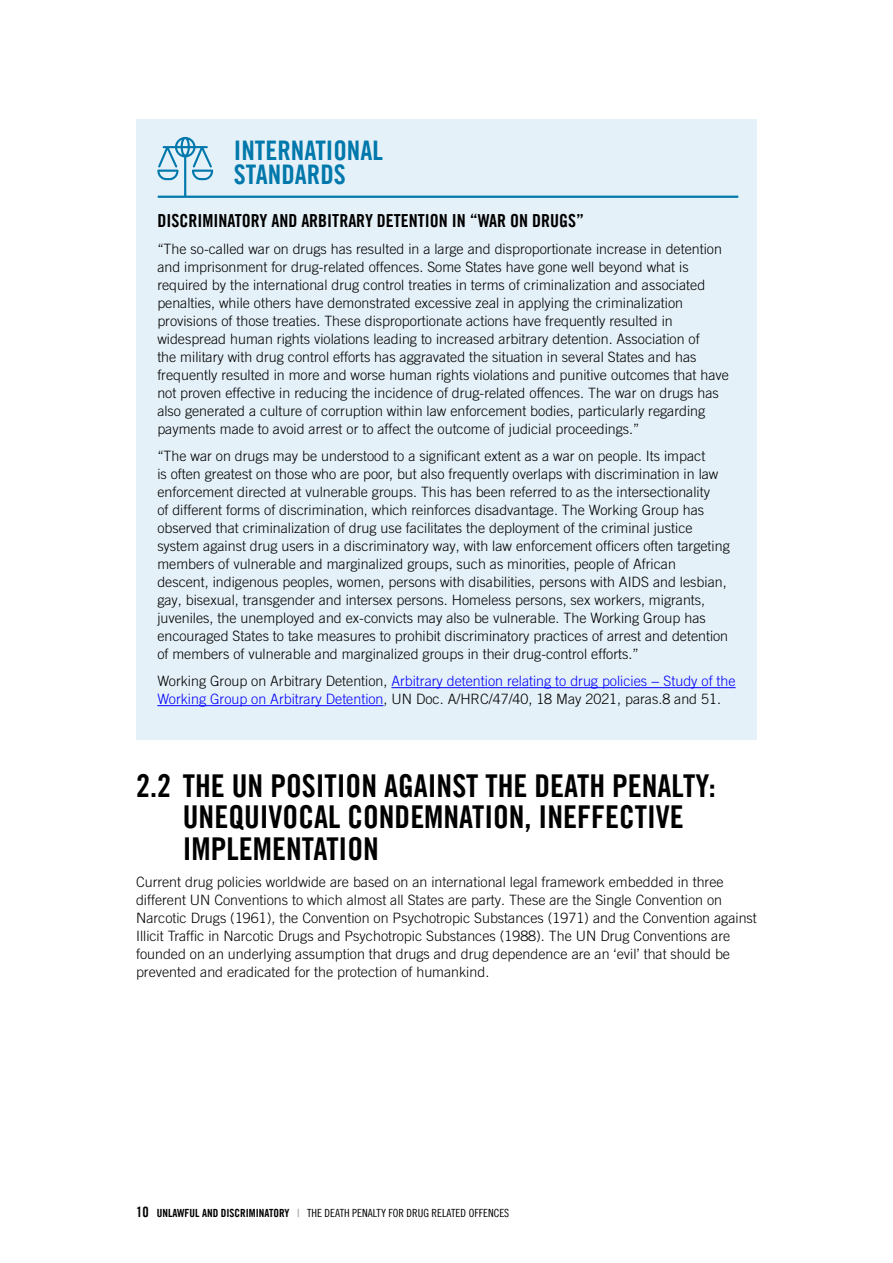
<style>
.page{position:relative;width:893px;height:1263px;background:#fff}
.page>*{position:absolute;margin:0;border:0;box-sizing:border-box;transform-origin:0 0}
.h2-3{font:31.5px/31.5px "Amnesty Trade Gothic Bd Cn 20";color:#000}
.body_text{font:27px/24px "Amnesty Trade Gothic Bd Cn 20";color:#0078ab}
.body_text-2{font:18px "Amnesty Trade Gothic Bd Cn 20";color:#000}
.body_text-3{font:300 14.25px/18px "Amnesty Trade Gothic";color:#000}
.body_text-4{font:300 14.25px/18px "Amnesty Trade Gothic";color:#00f}
.t1{font:11.25px "Amnesty Trade Gothic Cn 18";color:#000}
.s1{color:#000}
.s2{font-family:"Amnesty Trade Gothic Bd Cn 20";font-size:14.25px}
.s3{font-family:"Amnesty Trade Gothic Bd Cn 20"}
.s4{font-family:"Amnesty Trade Gothic Bd Cn 20";color:#a9aeb1}
</style>
<div class="page">
<div style="left:136px;top:119px;width:621px;height:621px;background:#e5f1f8"></div>
<hr style="left:391px;top:687px;width:345px;height:1px;background:#00f">
<hr style="left:157px;top:705px;width:227px;height:1px;background:#00f">
<svg style="left:157px;top:137px;width:56px;height:60px"></svg>
<hr style="left:158px;top:196px;width:580px;height:2px;background:#0078ab">
<p class="body_text" style="left:234px;top:138px;width:150px">INTERNATIONAL<br>STANDARDS</p>
<p class="body_text-2" style="left:157px;top:210px;width:428px">DISCRIMINATORY AND ARBITRARY DETENTION IN “WAR ON DRUGS”</p>
<p class="body_text-3" style="left:157px;top:240px;width:573px">“The so-called war on drugs has resulted in a large and disproportionate increase in detention and imprisonment for drug-related offences. Some States have gone well beyond what is required by the international drug control treaties in terms of criminalization and associated penalties, while others have demonstrated excessive zeal in applying the criminalization provisions of those treaties. These disproportionate actions have frequently resulted in widespread human rights violations leading to increased arbitrary detention. Association of<br>the military with drug control efforts has aggravated the situation in several States and has frequently resulted in more and worse human rights violations and punitive outcomes that have not proven effective in reducing the incidence of drug-related offences. The war on drugs has also generated a culture of corruption within law enforcement bodies, particularly regarding payments made to avoid arrest or to affect the outcome of judicial proceedings.”</p>
<p class="body_text-3" style="left:157px;top:447px;width:574px">“The war on drugs may be understood to a significant extent as a war on people. Its impact<br>is often greatest on those who are poor, but also frequently overlaps with discrimination in law enforcement directed at vulnerable groups. This has been referred to as the intersectionality<br>of different forms of discrimination, which reinforces disadvantage. The Working Group has observed that criminalization of drug use facilitates the deployment of the criminal justice system against drug users in a discriminatory way, with law enforcement officers often targeting members of vulnerable and marginalized groups, such as minorities, people of African descent, indigenous peoples, women, persons with disabilities, persons with AIDS and lesbian, gay, bisexual, transgender and intersex persons. Homeless persons, sex workers, migrants, juveniles, the unemployed and ex-convicts may also be vulnerable. The Working Group has encouraged States to take measures to prohibit discriminatory practices of arrest and detention of members of vulnerable and marginalized groups in their drug-control efforts.”</p>
<p class="body_text-4" style="left:157px;top:672px;width:580px"><span class="s1">Working Group on Arbitrary Detention,</span> Arbitrary detention relating to drug policies − Study of the<br>Working Group on Arbitrary Detention<span class="s1">, UN Doc. A/HRC/47/40, 18 May 2021, paras.8 and 51.</span></p>
<p class="h2-3" style="left:183px;top:770px;width:535px;text-indent:-47px">2.2 THE UN POSITION AGAINST THE DEATH PENALTY:<br>UNEQUIVOCAL CONDEMNATION, INEFFECTIVE<br>IMPLEMENTATION</p>
<p class="body_text-3" style="left:136px;top:873px;width:622px">Current drug policies worldwide are based on an international legal framework embedded in three different UN Conventions to which almost all States are party. These are the Single Convention on Narcotic Drugs (1961), the Convention on Psychotropic Substances (1971) and the Convention against Illicit Traffic in Narcotic Drugs and Psychotropic Substances (1988). The UN Drug Conventions are founded on an underlying assumption that drugs and drug dependence are an ‘evil’ that should be prevented and eradicated for the protection of humankind.</p>
<p class="t1" style="left:136px;top:1206px;width:375px"><span class="s2">10</span> <span class="s3">UNLAWFUL AND DISCRIMINATORY</span> <span class="s4">|</span> THE DEATH PENALTY FOR DRUG RELATED OFFENCES</p>
</div>
